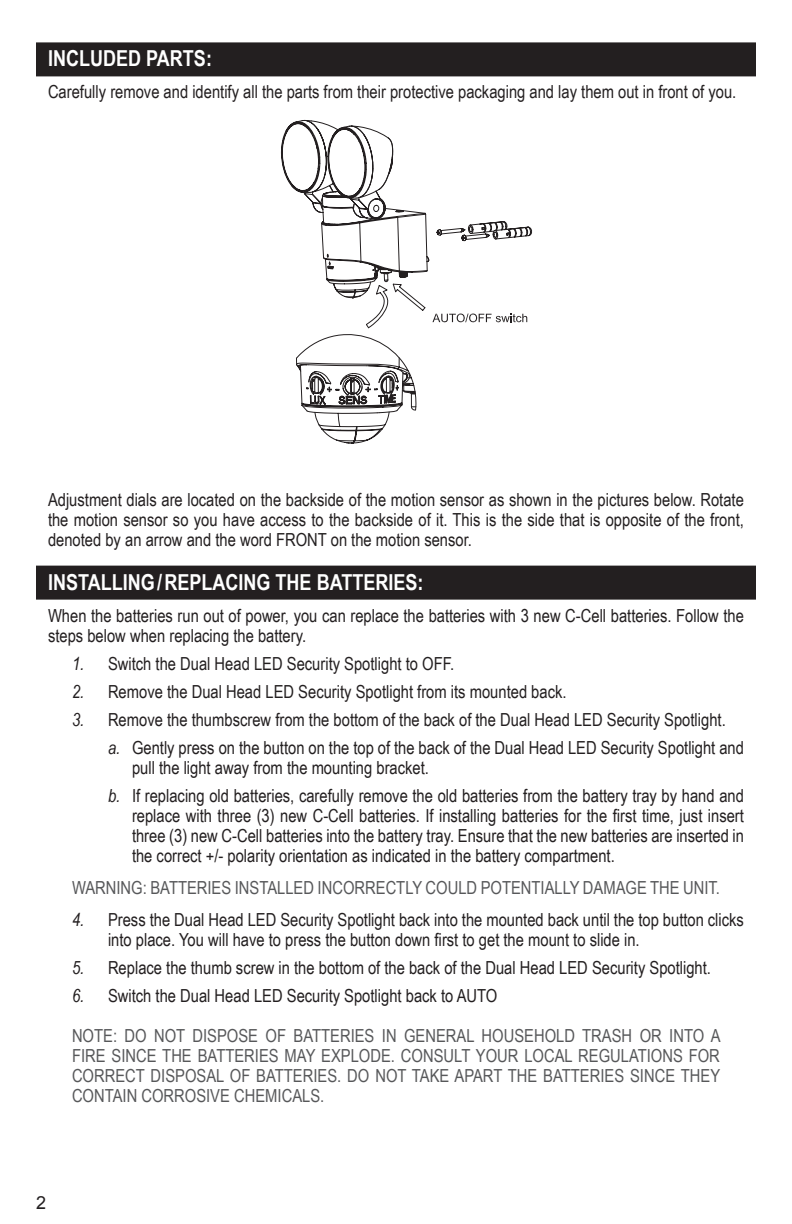
<style>
.page{position:relative;width:792px;height:1224px;background:#fff}
.page>*{position:absolute;margin:0;border:0;box-sizing:border-box;transform-origin:0 0}
.HEADING{font:700 22px "Arial Narrow";color:#fff}
.Paragraph{font:18px/20px "Arial Narrow";color:#231f20;text-align:justify}
.Numbered_Bullets{font:18px/20px "Arial Narrow";color:#231f20}
.Warnings{font:18px/20px "Arial Narrow";color:#57585a;text-align:justify}
.t1{font:18px "Arial";color:#231f20}
.s1{font-style:italic}
</style>
<div class="page">
<div style="left:36px;top:42px;width:720px;height:34px;background:#231f20"></div>
<div style="left:36px;top:566px;width:720px;height:34px;background:#231f20"></div>
<svg style="left:281px;top:119px;width:251px;height:325px"></svg>
<p class="HEADING" style="left:48px;top:42px;width:166px">INCLUDED PARTS:</p>
<p class="Paragraph" style="left:48px;top:81px;width:690px">Carefully remove and identify all the parts from their protective packaging and lay them out in front of you.</p>
<p class="Paragraph" style="left:48px;top:489px;width:697px">Adjustment dials are located on the backside of the motion sensor as shown in the pictures below. Rotate the motion sensor so you have access to the backside of it. This is the side that is opposite of the front, denoted by an arrow and the word FRONT on the motion sensor.</p>
<p class="HEADING" style="left:48px;top:565px;width:377px">INSTALLING/REPLACING THE BATTERIES:</p>
<p class="Paragraph" style="left:48px;top:605px;width:697px">When the batteries run out of power, you can replace the batteries with 3 new C-Cell batteries. Follow the steps below when replacing the battery.</p>
<p class="Paragraph" style="left:72px;top:653px;width:384px"><span class="s1">1.</span> Switch the Dual Head LED Security Spotlight to OFF.</p>
<p class="Paragraph" style="left:72px;top:681px;width:496px"><span class="s1">2.</span> Remove the Dual Head LED Security Spotlight from its mounted back.</p>
<p class="Paragraph" style="left:72px;top:709px;width:655px"><span class="s1">3.</span> Remove the thumbscrew from the bottom of the back of the Dual Head LED Security Spotlight.</p>
<p class="Paragraph" style="left:132px;top:737px;width:614px;text-indent:-24px"><span class="s1">a.</span> Gently press on the button on the top of the back of the Dual Head LED Security Spotlight and pull the light away from the mounting bracket.</p>
<p class="Paragraph" style="left:132px;top:785px;width:614px;text-indent:-24px"><span class="s1">b.</span> If replacing old batteries, carefully remove the old batteries from the battery tray by hand and replace with three (3) new C-Cell batteries. If installing batteries for the first time, just insert three (3) new C-Cell batteries into the battery tray. Ensure that the new batteries are inserted in the correct +/- polarity orientation as indicated in the battery compartment.</p>
<p class="Warnings" style="left:72px;top:877px;width:650px">WARNING: BATTERIES INSTALLED INCORRECTLY COULD POTENTIALLY DAMAGE THE UNIT.</p>
<p class="Numbered_Bullets" style="left:108px;top:909px;width:638px;text-indent:-36px"><span class="s1">4.</span> Press the Dual Head LED Security Spotlight back into the mounted back until the top button clicks into place. You will have to press the button down first to get the mount to slide in.</p>
<p class="Numbered_Bullets" style="left:72px;top:957px;width:641px"><span class="s1">5.</span> Replace the thumb screw in the bottom of the back of the Dual Head LED Security Spotlight.</p>
<p class="Numbered_Bullets" style="left:72px;top:985px;width:427px"><span class="s1">6.</span> Switch the Dual Head LED Security Spotlight back to AUTO</p>
<p class="Warnings" style="left:72px;top:1025px;width:650px">NOTE: DO NOT DISPOSE OF BATTERIES IN GENERAL HOUSEHOLD TRASH OR INTO A FIRE SINCE THE BATTERIES MAY EXPLODE. CONSULT YOUR LOCAL REGULATIONS FOR CORRECT DISPOSAL OF BATTERIES. DO NOT TAKE APART THE BATTERIES SINCE THEY CONTAIN CORROSIVE CHEMICALS.</p>
<p class="t1" style="left:36px;top:1191px;width:12px">2</p>
</div>
